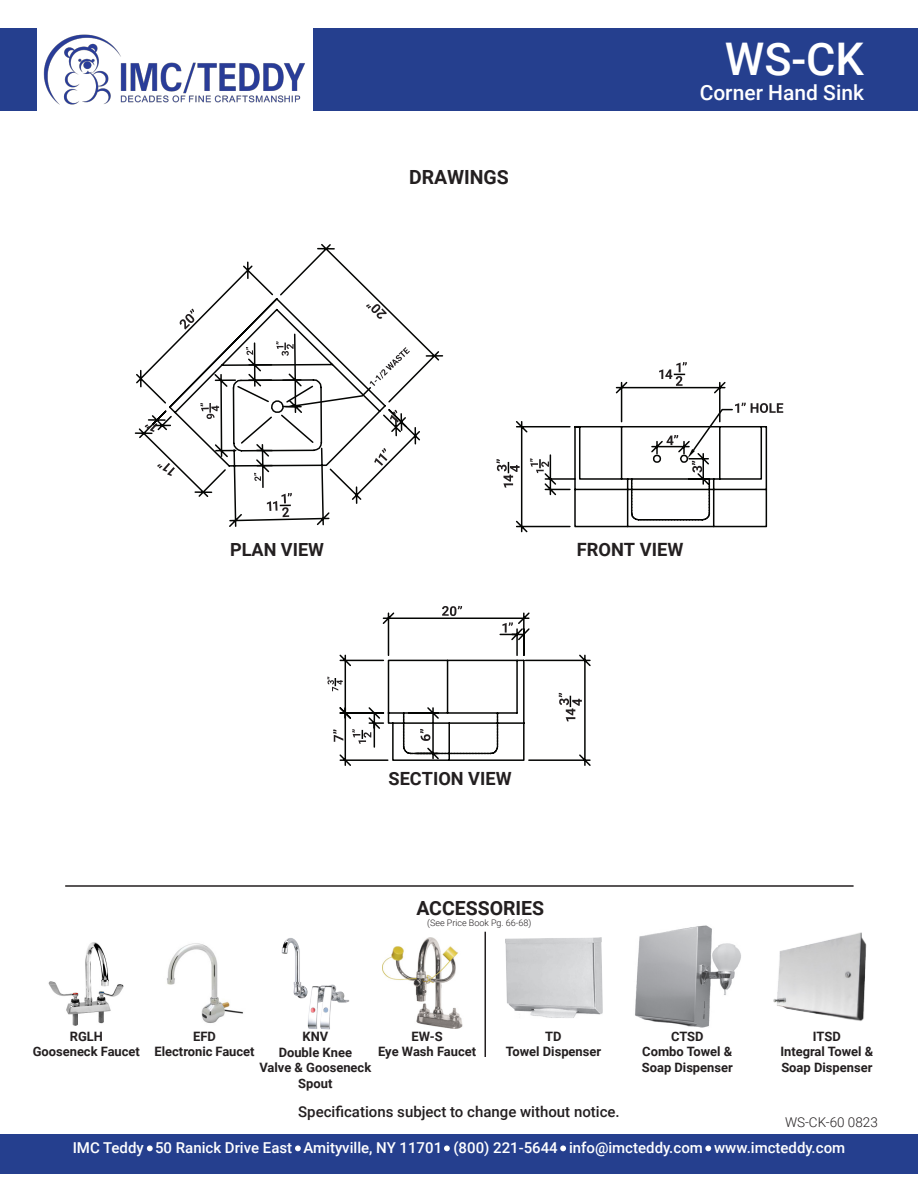
<style>
.page{position:relative;width:918px;height:1188px;background:#fff}
.page>*{position:absolute;margin:0;border:0;box-sizing:border-box;transform-origin:0 0}
.t1{font:500 45px "Roboto";color:#fff}
.t2{font:500 21px "Roboto";color:#fff}
.t3{font:700 19.5px "Roboto";color:#231f20}
.t4{font:700 18.3px "Roboto";color:#231f20}
.t5{font:700 18.15px "Roboto";color:#231f20}
.t6{font:500 15px "Roboto";color:#fff}
.t7{font:500 15px "Roboto";color:#231f20}
.t8{font:300 13.5px "Roboto";color:#231f20}
.t9{font:700 12.9px/15.5px "Roboto";color:#231f20}
.t10{font:300 9px "Roboto";color:#231f20}
</style>
<div class="page">
<div style="left:313px;top:28px;width:605px;height:83px;background:#253f8e"></div>
<img style="left:43px;top:34px;width:262px;height:71px">
<div style="left:0;top:28px;width:37px;height:83px;background:#253f8e"></div>
<div style="left:0;top:1134px;width:918px;height:40px;background:#253f8e"></div>
<svg style="left:147px;top:1145px;width:6px;height:6px"></svg>
<svg style="left:295px;top:1145px;width:6px;height:6px"></svg>
<svg style="left:444px;top:1145px;width:6px;height:6px"></svg>
<svg style="left:560px;top:1145px;width:6px;height:6px"></svg>
<svg style="left:705px;top:1145px;width:6px;height:6px"></svg>
<svg style="left:134px;top:244px;width:310px;height:283px"></svg>
<svg style="left:180px;top:309px;width:14px;height:21px"></svg>
<svg style="left:157px;top:463px;width:18px;height:13px"></svg>
<svg style="left:200px;top:403px;width:19px;height:16px"></svg>
<svg style="left:366px;top:304px;width:21px;height:15px"></svg>
<svg style="left:145px;top:423px;width:13px;height:9px"></svg>
<svg style="left:246px;top:333px;width:164px;height:184px"></svg>
<svg style="left:496px;top:362px;width:287px;height:171px"></svg>
<svg style="left:327px;top:606px;width:264px;height:160px"></svg>
<hr style="left:65px;top:885px;width:789px;height:2px;background:#231f20">
<hr style="left:485px;top:932px;width:1px;height:125px;background:#231f20">
<img style="left:505px;top:937px;width:98px;height:81px">
<img style="left:635px;top:925px;width:106px;height:102px">
<img style="left:48px;top:942px;width:76px;height:84px">
<img style="left:167px;top:943px;width:76px;height:80px">
<img style="left:383px;top:938px;width:80px;height:91px">
<img style="left:773px;top:932px;width:94px;height:89px">
<img style="left:282px;top:938px;width:67px;height:91px">
<p class="t3" style="left:409px;top:163px;width:101px">DRAWINGS</p>
<p class="t1" style="left:725px;top:27px;width:141px">WS-CK</p>
<p class="t2" style="left:700px;top:78px;width:166px">Corner Hand Sink</p>
<h3 class="t5" style="left:230px;top:537px;width:95px">PLAN VIEW</h3>
<h3 class="t4" style="left:577px;top:537px;width:108px">FRONT VIEW</h3>
<h3 class="t5" style="left:389px;top:766px;width:125px">SECTION VIEW</h3>
<p class="t3" style="left:416px;top:894px;width:129px">ACCESSORIES</p>
<p class="t10" style="left:427px;top:917px;width:106px">(See Price Book Pg. 66-68)</p>
<p class="t9" style="left:70px;top:1028px;width:35px">RGLH</p>
<p class="t9" style="left:33px;top:1043px;width:109px">Gooseneck Faucet</p>
<p class="t9" style="left:412px;top:1028px;width:33px">EW-S</p>
<p class="t9" style="left:378px;top:1043px;width:100px">Eye Wash Faucet</p>
<p class="t9" style="left:193px;top:1028px;width:24px">EFD</p>
<p class="t9" style="left:155px;top:1043px;width:102px">Electronic Faucet</p>
<p class="t9" style="left:302px;top:1028px;width:27px">KNV</p>
<p class="t9" style="left:279px;top:1044px;width:75px">Double Knee</p>
<p class="t9" style="left:259px;top:1059px;width:113px;text-align:center">Valve &amp; Gooseneck<br>Spout</p>
<p class="t9" style="left:545px;top:1028px;width:18px">TD</p>
<p class="t9" style="left:506px;top:1043px;width:97px">Towel Dispenser</p>
<p class="t7" style="left:298px;top:1101px;width:323px">Specifications subject to change without notice.</p>
<p class="t9" style="left:671px;top:1028px;width:34px">CTSD</p>
<p class="t9" style="left:642px;top:1043px;width:93px">Combo Towel &amp;<br>Soap Dispenser</p>
<p class="t9" style="left:813px;top:1028px;width:29px">ITSD</p>
<p class="t9" style="left:780px;top:1043px;width:95px">Integral Towel &amp;<br>Soap Dispenser</p>
<p class="t8" style="left:785px;top:1113px;width:94px">WS-CK-60 0823</p>
<p class="t6" style="left:73px;top:1137px;width:774px">IMC Teddy 50 Ranick Drive East Amityville, NY 11701 (800) 221-5644 info@imcteddy.com www.imcteddy.com</p>
</div>
